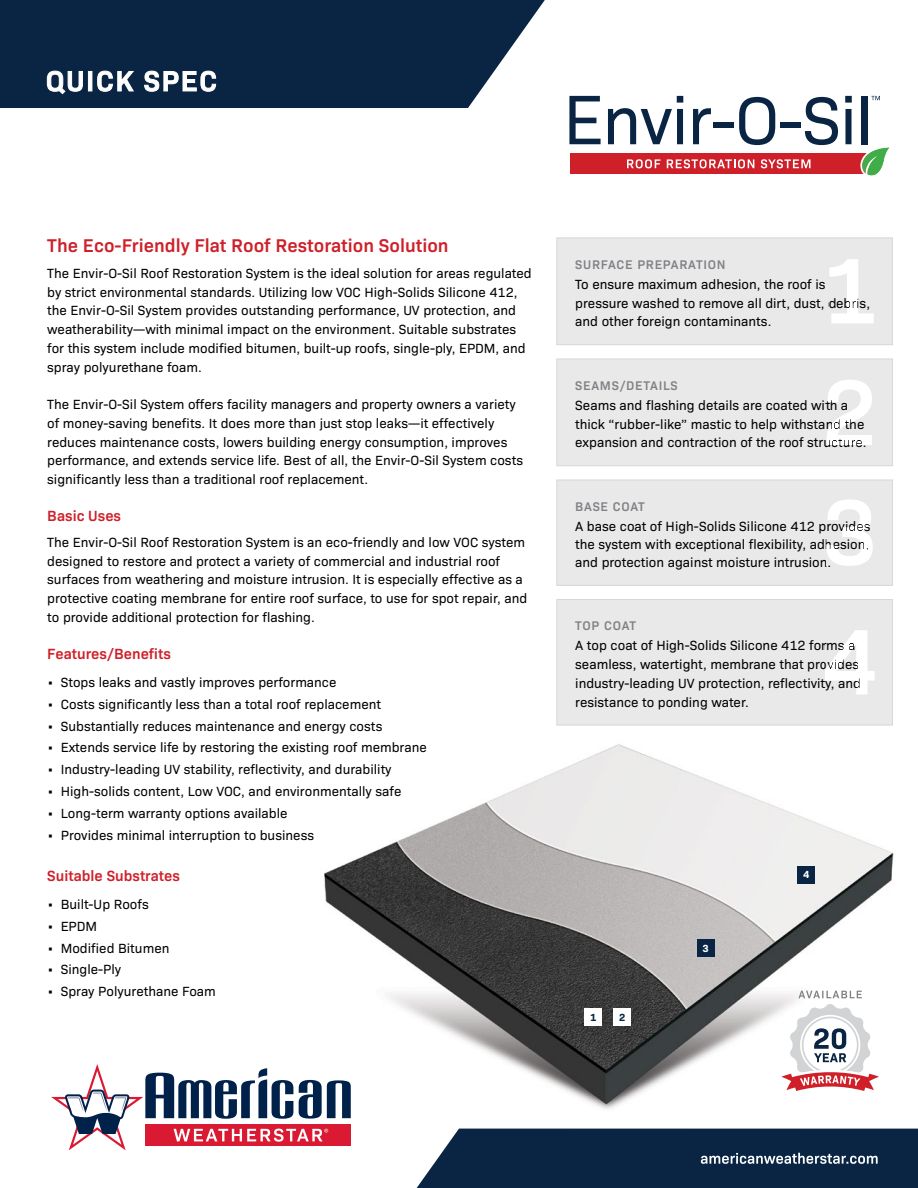
<style>
.page{position:relative;width:918px;height:1188px;background:#fff}
.page>*{position:absolute;margin:0;border:0;box-sizing:border-box;transform-origin:0 0}
.t1{font:600 18.75px "Bio Sans";color:#cf202a}
.t2{font:600 15px "Bio Sans";color:#cf202a}
.t3{font:13.5px/18.8px "Bio Sans";color:#000}
.t4{font:600 12.75px "Bio Sans";letter-spacing:.06em;color:#808285}
.t5{font:700 10.5px "Bio Sans";color:#092543}
.t6{font:700 10.5px "Bio Sans";color:#fff}
</style>
<div class="page">
<img style="left:324px;top:744px;width:570px;height:365px">
<div style="left:584px;top:1008px;width:18px;height:18px;background:#fff"></div>
<div style="left:613px;top:1008px;width:18px;height:18px;background:#fff"></div>
<div style="left:697px;top:939px;width:18px;height:18px;background:#092543"></div>
<div style="left:797px;top:866px;width:18px;height:18px;background:#092543"></div>
<div style="left:557px;top:359px;width:335px;height:107px;background:#e9e9ea"></div>
<div style="left:556px;top:359px;width:337px;height:107px;border:1px solid #d5d7d8"></div>
<svg style="left:827px;top:380px;width:45px;height:65px"></svg>
<div style="left:556px;top:237px;width:337px;height:108px;background:#e9e9ea"></div>
<div style="left:557px;top:480px;width:335px;height:105px;background:#e9e9ea"></div>
<div style="left:556px;top:480px;width:337px;height:106px;border:1px solid #d5d7d8"></div>
<svg style="left:827px;top:499px;width:46px;height:67px"></svg>
<div style="left:557px;top:600px;width:335px;height:125px;background:#e9e9ea"></div>
<div style="left:556px;top:599px;width:337px;height:126px;border:1px solid #d5d7d8"></div>
<svg style="left:825px;top:630px;width:50px;height:64px"></svg>
<svg style="left:51px;top:1064px;width:300px;height:86px"></svg>
<svg style="left:417px;top:1129px;width:501px;height:59px;background:#19334f"></svg>
<svg style="left:0;top:0;width:545px;height:108px;background:#1b3551"></svg>
<svg style="left:47px;top:71px;width:36px;height:23px"></svg>
<hr style="left:88px;top:71px;width:4px;height:20px;background:#fff">
<svg style="left:97px;top:71px;width:37px;height:21px"></svg>
<svg style="left:144px;top:71px;width:72px;height:21px"></svg>
<svg style="left:781px;top:1004px;width:98px;height:87px"></svg>
<svg style="left:798px;top:991px;width:64px;height:7px"></svg>
<svg style="left:871px;top:96px;width:9px;height:4px"></svg>
<svg style="left:569px;top:96px;width:32px;height:48px"></svg>
<svg style="left:608px;top:96px;width:75px;height:48px"></svg>
<svg style="left:693px;top:108px;width:18px;height:36px"></svg>
<div style="left:713px;top:122px;width:21px;height:6px;background:#092543"></div>
<svg style="left:739px;top:97px;width:36px;height:48px"></svg>
<div style="left:781px;top:122px;width:20px;height:6px;background:#092543"></div>
<svg style="left:805px;top:97px;width:33px;height:48px"></svg>
<svg style="left:845px;top:96px;width:7px;height:48px"></svg>
<div style="left:862px;top:96px;width:6px;height:48px;background:#092543"></div>
<div style="left:570px;top:154px;width:298px;height:20px;background:#cf202a"></div>
<svg style="left:627px;top:159px;width:33px;height:9px"></svg>
<svg style="left:667px;top:159px;width:87px;height:9px"></svg>
<svg style="left:761px;top:159px;width:50px;height:9px"></svg>
<svg style="left:860px;top:147px;width:30px;height:29px"></svg>
<h1 class="t1" style="left:47px;top:232px;width:403px">The Eco-Friendly Flat Roof Restoration Solution</h1>
<p class="t3" style="left:47px;top:263px;width:486px">The Envir-O-Sil Roof Restoration System is the ideal solution for areas regulated by strict environmental standards. Utilizing low VOC High-Solids Silicone 412, the Envir-O-Sil System provides outstanding performance, UV protection, and weatherability—with minimal impact on the environment. Suitable substrates for this system include modified bitumen, built-up roofs, single-ply, EPDM, and spray polyurethane foam.</p>
<p class="t3" style="left:47px;top:394px;width:477px">The Envir-O-Sil System offers facility managers and property owners a variety of money-saving benefits. It does more than just stop leaks—it effectively reduces maintenance costs, lowers building energy consumption, improves performance, and extends service life. Best of all, the Envir-O-Sil System costs significantly less than a traditional roof replacement.</p>
<p class="t2" style="left:47px;top:505px;width:75px">Basic Uses</p>
<p class="t3" style="left:47px;top:532px;width:482px">The Envir-O-Sil Roof Restoration System is an eco-friendly and low VOC system designed to restore and protect a variety of commercial and industrial roof surfaces from weathering and moisture intrusion. It is especially effective as a protective coating membrane for entire roof surface, to use for spot repair, and to provide additional protection for flashing.</p>
<p class="t2" style="left:47px;top:642px;width:125px">Features/Benefits</p>
<p class="t3" style="left:47px;top:672px;width:291px">• Stops leaks and vastly improves performance</p>
<p class="t3" style="left:47px;top:694px;width:335px">• Costs significantly less than a total roof replacement</p>
<p class="t3" style="left:47px;top:716px;width:337px">• Substantially reduces maintenance and energy costs</p>
<p class="t3" style="left:47px;top:737px;width:381px">• Extends service life by restoring the existing roof membrane</p>
<p class="t3" style="left:47px;top:759px;width:346px">• Industry-leading UV stability, reflectivity, and durability</p>
<p class="t3" style="left:47px;top:781px;width:356px">• High-solids content, Low VOC, and environmentally safe</p>
<p class="t3" style="left:47px;top:802px;width:242px">• Long-term warranty options available</p>
<p class="t3" style="left:47px;top:825px;width:268px">• Provides minimal interruption to business</p>
<p class="t2" style="left:47px;top:864px;width:134px">Suitable Substrates</p>
<p class="t3" style="left:47px;top:894px;width:103px">• Built-Up Roofs</p>
<p class="t3" style="left:47px;top:916px;width:51px">• EPDM</p>
<p class="t3" style="left:47px;top:938px;width:124px">• Modified Bitumen</p>
<p class="t3" style="left:47px;top:959px;width:76px">• Single-Ply</p>
<p class="t3" style="left:47px;top:981px;width:170px">• Spray Polyurethane Foam</p>
<p class="t4" style="left:575px;top:255px;width:152px">SURFACE PREPARATION</p>
<p class="t3" style="left:575px;top:274px;width:296px">To ensure maximum adhesion, the roof is pressure washed to remove all dirt, dust, debris, and other foreign contaminants.</p>
<p class="t4" style="left:575px;top:376px;width:104px">SEAMS/DETAILS</p>
<p class="t3" style="left:575px;top:395px;width:293px">Seams and flashing details are coated with a thick “rubber-like” mastic to help withstand the expansion and contraction of the roof structure.</p>
<p class="t4" style="left:575px;top:497px;width:71px">BASE COAT</p>
<p class="t3" style="left:575px;top:516px;width:297px;line-height:18px;text-align:justify">A base coat of High-Solids Silicone 412 provides the system with exceptional flexibility, adhesion, and protection against moisture intrusion.</p>
<p class="t4" style="left:575px;top:616px;width:62px">TOP COAT</p>
<p class="t3" style="left:575px;top:635px;width:287px">A top coat of High-Solids Silicone 412 forms a seamless, watertight, membrane that provides industry-leading UV protection, reflectivity, and resistance to ponding water.</p>
<p class="t5" style="left:590px;top:1009px;width:8px">1</p>
<p class="t5" style="left:619px;top:1009px;width:8px">2</p>
<p class="t6" style="left:702px;top:940px;width:8px">3</p>
<p class="t6" style="left:803px;top:867px;width:8px">4</p>
</div>
